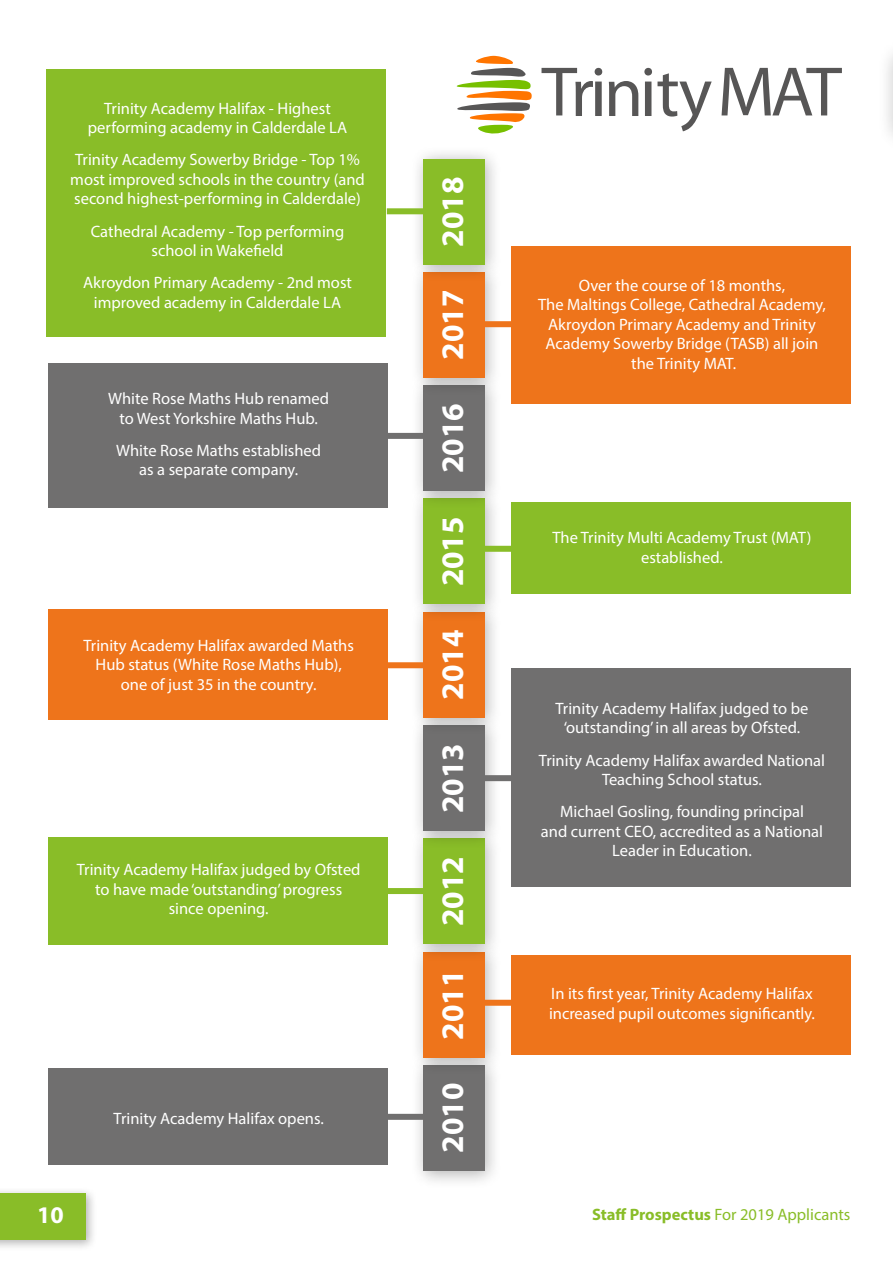
<style>
.page{position:relative;width:893px;height:1263px;background:#fff}
.page>*{position:absolute;margin:0;border:0;box-sizing:border-box;transform-origin:0 0}
.t1{font:700 31.5px "Myriad Pro";color:#fff}
.t2{font:700 24px "Myriad Pro";color:#fff}
.t3{font:16.5px/19.5px "Myriad Pro";color:#fff;text-align:center}
.t4{font:16.5px "Myriad Pro";color:#89bd28}
.s1{font-weight:700}
</style>
<div class="page">
<div style="left:0;top:1187px;width:97px;height:65px;background:#000;opacity:.3"></div>
<div style="left:0;top:1193px;width:85px;height:46px;background:#89bd28"></div>
<div style="left:877px;top:39px;width:16px;height:114px;background:#000;opacity:.3"></div>
<hr style="left:892px;top:54px;width:1px;height:77px;background:#ee741b">
<div style="left:47px;top:69px;width:339px;height:268px;background:#89bd28"></div>
<div style="left:511px;top:247px;width:339px;height:157px;background:#ee741b"></div>
<div style="left:511px;top:669px;width:339px;height:218px;background:#706f6f"></div>
<div style="left:511px;top:502px;width:339px;height:91px;background:#89bd28"></div>
<div style="left:511px;top:955px;width:339px;height:99px;background:#ee741b"></div>
<div style="left:48px;top:363px;width:339px;height:144px;background:#706f6f"></div>
<div style="left:48px;top:610px;width:339px;height:110px;background:#ee741b"></div>
<div style="left:48px;top:837px;width:339px;height:107px;background:#89bd28"></div>
<div style="left:48px;top:1069px;width:339px;height:96px;background:#706f6f"></div>
<div style="left:410px;top:1052px;width:92px;height:137px;background:#000;opacity:.3"></div>
<div style="left:423px;top:1065px;width:61px;height:105px;background:#706f6f"></div>
<div style="left:410px;top:939px;width:92px;height:136px;background:#000;opacity:.3"></div>
<div style="left:423px;top:952px;width:61px;height:105px;background:#ee741b"></div>
<div style="left:410px;top:825px;width:92px;height:137px;background:#000;opacity:.3"></div>
<div style="left:423px;top:839px;width:61px;height:105px;background:#89bd28"></div>
<div style="left:410px;top:712px;width:92px;height:137px;background:#000;opacity:.3"></div>
<div style="left:423px;top:725px;width:61px;height:106px;background:#706f6f"></div>
<div style="left:410px;top:599px;width:92px;height:136px;background:#000;opacity:.3"></div>
<div style="left:423px;top:612px;width:61px;height:105px;background:#ee741b"></div>
<div style="left:410px;top:486px;width:92px;height:136px;background:#000;opacity:.3"></div>
<div style="left:423px;top:499px;width:61px;height:105px;background:#89bd28"></div>
<div style="left:410px;top:372px;width:92px;height:137px;background:#000;opacity:.3"></div>
<div style="left:423px;top:386px;width:61px;height:105px;background:#706f6f"></div>
<div style="left:410px;top:259px;width:92px;height:137px;background:#000;opacity:.3"></div>
<div style="left:423px;top:272px;width:61px;height:105px;background:#ee741b"></div>
<div style="left:410px;top:146px;width:92px;height:136px;background:#000;opacity:.3"></div>
<div style="left:423px;top:159px;width:61px;height:105px;background:#89bd28"></div>
<div style="left:387px;top:208px;width:36px;height:6px;background:#89bd28"></div>
<div style="left:387px;top:433px;width:36px;height:6px;background:#706f6f"></div>
<div style="left:387px;top:662px;width:36px;height:6px;background:#ee741b"></div>
<div style="left:387px;top:888px;width:36px;height:6px;background:#89bd28"></div>
<div style="left:387px;top:1114px;width:36px;height:6px;background:#706f6f"></div>
<div style="left:483px;top:321px;width:36px;height:6px;background:#ee741b"></div>
<div style="left:483px;top:546px;width:36px;height:6px;background:#89bd28"></div>
<div style="left:483px;top:775px;width:36px;height:6px;background:#706f6f"></div>
<div style="left:483px;top:1000px;width:36px;height:6px;background:#ee741b"></div>
<svg style="left:456px;top:56px;width:76px;height:78px"></svg>
<svg style="left:541px;top:68px;width:301px;height:63px"></svg>
<p class="t3" style="left:88px;top:98px;width:261px">Trinity Academy Halifax - Highest performing academy in Calderdale LA</p>
<p class="t3" style="left:70px;top:150px;width:296px;text-align:left">Trinity Academy Sowerby Bridge - Top 1% most improved schools in the country (and second highest-performing in Calderdale)</p>
<p class="t3" style="left:91px;top:221px;width:255px">Cathedral Academy - Top performing school in Wakefield</p>
<p class="t3" style="left:83px;top:273px;width:270px">Akroydon Primary Academy - 2nd most improved academy in Calderdale LA</p>
<p class="t3" style="left:538px;top:275px;width:289px">Over the course of 18 months,<br>The Maltings College, Cathedral Academy,<br>Akroydon Primary Academy and Trinity<br>Academy Sowerby Bridge (TASB) all join the Trinity MAT.</p>
<h1 class="t1" style="left:432px;top:247px;width:71px;rotate:-90deg">2018</h1>
<h1 class="t1" style="left:432px;top:360px;width:71px;rotate:-90deg">2017</h1>
<p class="t3" style="left:108px;top:389px;width:222px">White Rose Maths Hub renamed to West Yorkshire Maths Hub.</p>
<p class="t3" style="left:116px;top:440px;width:206px">White Rose Maths established as a separate company.</p>
<p class="t3" style="left:83px;top:635px;width:272px">Trinity Academy Halifax awarded Maths<br>Hub status (White Rose Maths Hub), one of just 35 in the country.</p>
<p class="t3" style="left:77px;top:860px;width:285px">Trinity Academy Halifax judged by Ofsted to have made ‘outstanding’ progress since opening.</p>
<p class="t3" style="left:114px;top:1108px;width:212px">Trinity Academy Halifax opens.</p>
<h1 class="t1" style="left:432px;top:473px;width:71px;rotate:-90deg">2016</h1>
<h1 class="t1" style="left:432px;top:586px;width:71px;rotate:-90deg">2015</h1>
<h1 class="t1" style="left:432px;top:700px;width:71px;rotate:-90deg">2014</h1>
<h1 class="t1" style="left:432px;top:813px;width:71px;rotate:-90deg">2013</h1>
<h1 class="t1" style="left:432px;top:926px;width:71px;rotate:-90deg">2012</h1>
<h1 class="t1" style="left:432px;top:1040px;width:71px;rotate:-90deg">2011</h1>
<h1 class="t1" style="left:432px;top:1153px;width:71px;rotate:-90deg">2010</h1>
<p class="t3" style="left:552px;top:528px;width:261px">The Trinity Multi Academy Trust (MAT) established.</p>
<p class="t3" style="left:555px;top:698px;width:254px">Trinity Academy Halifax judged to be ‘outstanding’ in all areas by Ofsted.</p>
<p class="t3" style="left:539px;top:750px;width:288px">Trinity Academy Halifax awarded National<br>Teaching School status.</p>
<p class="t3" style="left:541px;top:802px;width:284px">Michael Gosling, founding principal<br>and current CEO, accredited as a National<br>Leader in Education.</p>
<p class="t3" style="left:549px;top:984px;width:268px;text-align:left">In its first year, Trinity Academy Halifax increased pupil outcomes significantly.</p>
<h2 class="t2" style="left:37px;top:1199px;width:28px">10</h2>
<p class="t4" style="left:592px;top:1205px;width:260px"><span class="s1">Staff Prospectus</span> For 2019 Applicants</p>
</div>
